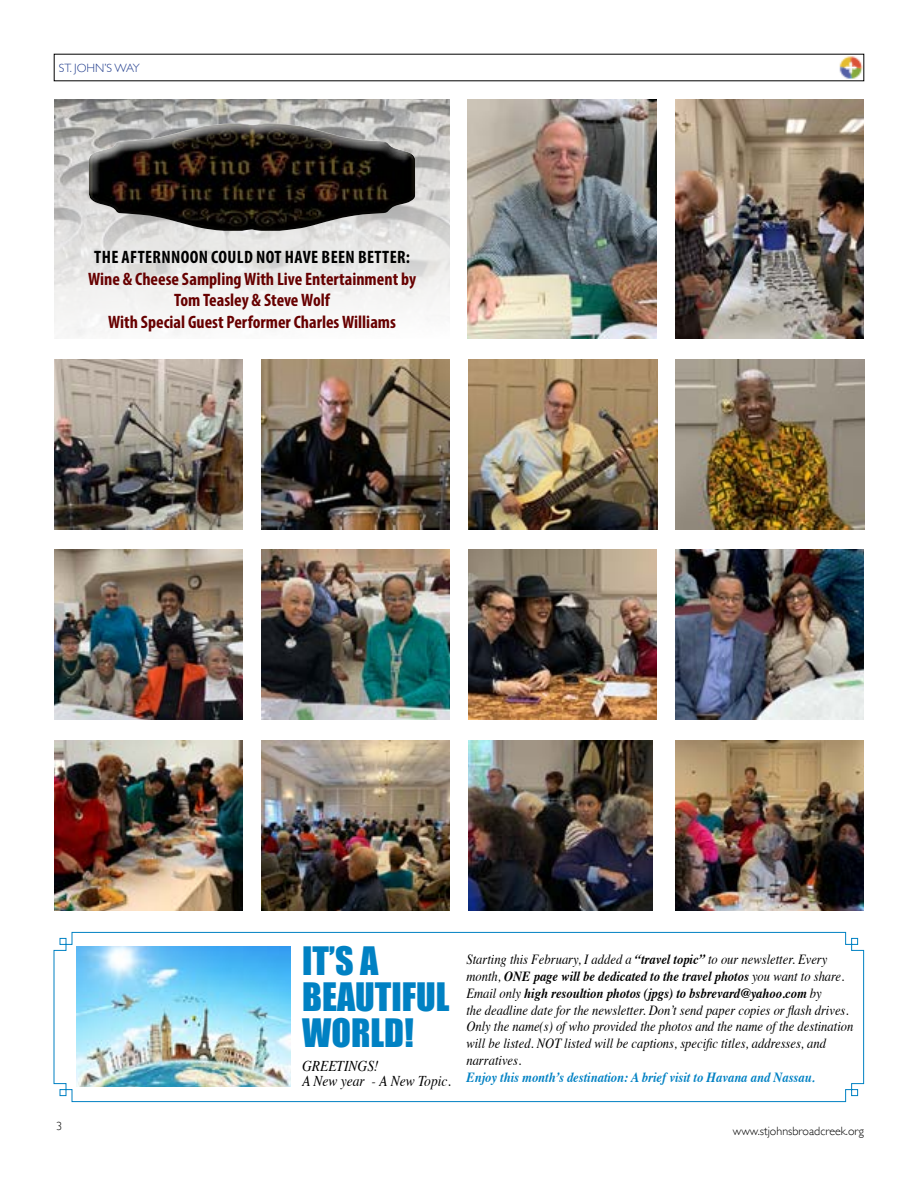
<style>
.page{position:relative;width:918px;height:1188px;background:#fff}
.page>*{position:absolute;margin:0;border:0;box-sizing:border-box;transform-origin:0 0}
.t1{font:36px/36px "Impact";color:#0081c3}
.t2{font:700 condensed 18px/21.6px "Myriad Pro";color:#670000;text-align:center}
.t3{font:700 condensed 18px "Myriad Pro";letter-spacing:.02em;color:#000}
.t4{font:italic 15px/15px "Times";color:#000;scale:.9 1}
.t5{font:italic 13.95px/16.8px "Times";color:#000;scale:.9 1}
.t6{font:italic 700 13.95px "Times";color:#0081c3;scale:.9 1}
.t7{font:300 12px "Gill Sans";color:#000}
.t8{font:300 12px "Gill Sans";color:#25408f}
.s1{font-weight:700}
</style>
<div class="page">
<img style="left:839px;top:56px;width:23px;height:23px">
<img style="left:54px;top:99px;width:396px;height:238px">
<svg style="left:53px;top:932px;width:811px;height:170px"></svg>
<div style="left:78px;top:112px;width:345px;height:93px;background:#fff;opacity:.75"></div>
<div style="left:81px;top:149px;width:345px;height:82px;background:#000;opacity:.75"></div>
<img style="left:468px;top:99px;width:189px;height:239px">
<img style="left:675px;top:359px;width:189px;height:170px">
<img style="left:54px;top:359px;width:189px;height:170px">
<img style="left:54px;top:550px;width:189px;height:170px">
<img style="left:261px;top:550px;width:189px;height:170px">
<img style="left:468px;top:550px;width:189px;height:170px">
<img style="left:675px;top:550px;width:189px;height:170px">
<img style="left:261px;top:359px;width:189px;height:170px">
<img style="left:468px;top:359px;width:189px;height:170px">
<img style="left:54px;top:741px;width:189px;height:170px">
<img style="left:261px;top:741px;width:189px;height:170px">
<img style="left:468px;top:741px;width:185px;height:170px">
<img style="left:675px;top:741px;width:189px;height:170px">
<img style="left:675px;top:99px;width:189px;height:239px">
<p class="t8" style="left:59px;top:59px;width:83px">St. John’s Way</p>
<p class="t3" style="left:94px;top:246px;width:317px">The afternnoon could not have been better:</p>
<p class="t2" style="left:88px;top:267px;width:330px">Wine &amp; Cheese Sampling With Live Entertainment by<br>Tom Teasley &amp; Steve Wolf<br>With Special Guest Performer Charles Williams</p>
<p class="t7" style="left:56px;top:1117px;width:7px">3</p>
<h1 class="t1" style="left:302px;top:942px;width:145px">IT’S A<br>BEAUTIFUL<br>WORLD!</h1>
<p class="t4" style="left:302px;top:1058px;width:167px">GREETINGS!<br>A New year - A New Topic.</p>
<p class="t5" style="left:466px;top:950px;width:431px">Starting this February, I added a <span class="s1">“travel topic”</span> to our newsletter. Every month, <span class="s1">ONE page will be dedicated to the travel photos</span> you want to share.<br>Email only <span class="s1">high resoultion photos (jpgs) to bsbrevard@yahoo.com</span> by<br>the deadline date for the newsletter. Don’t send paper copies or flash drives.<br>Only the name(s) of who provided the photos and the name of the destination will be listed. NOT listed will be captions, specific titles, addresses, and narratives.</p>
<p class="t6" style="left:466px;top:1064px;width:389px">Enjoy this month’s destination: A brief visit to Havana and Nassau.</p>
<p class="t7" style="left:733px;top:1121px;width:133px">www.stjohnsbroadcreek.org</p>
</div>
